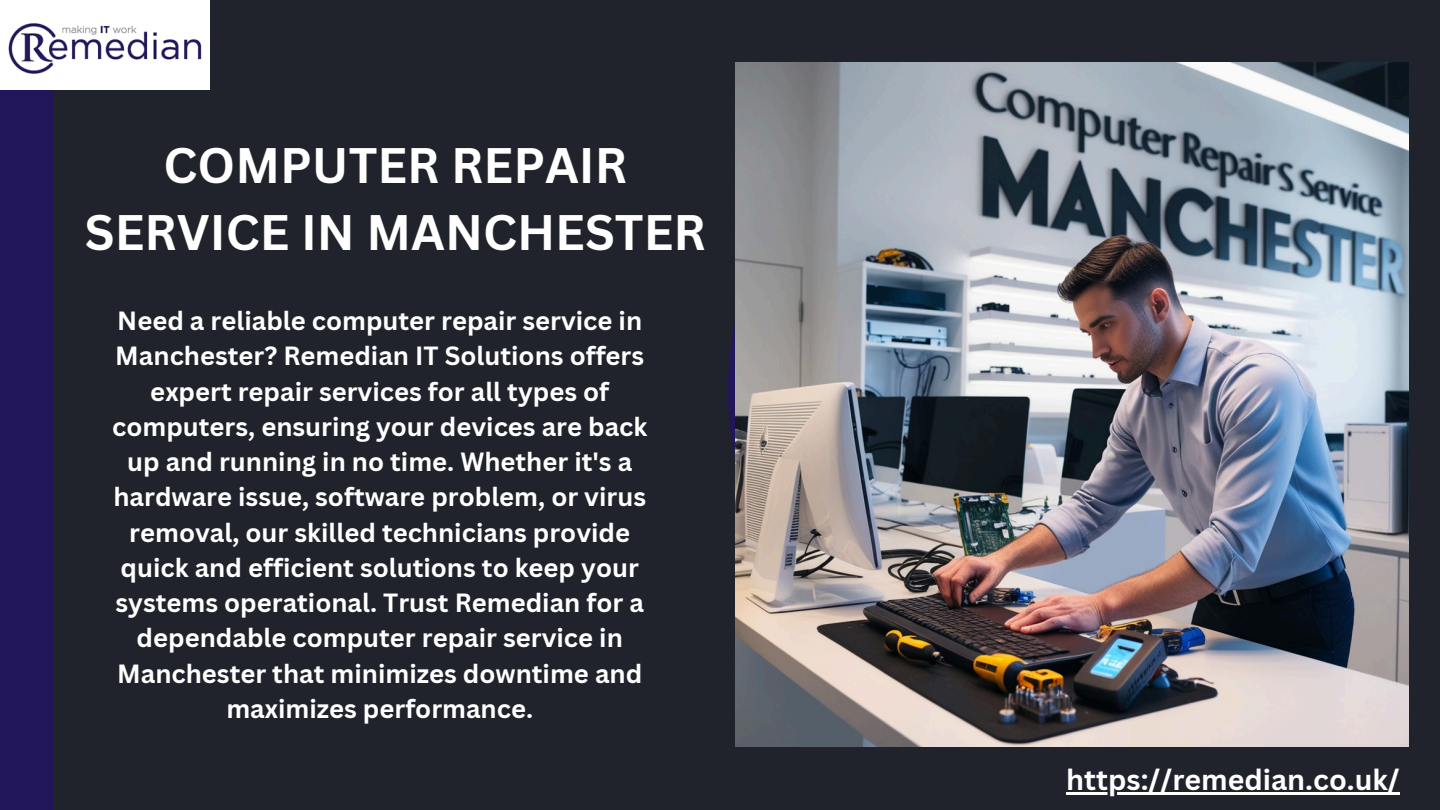
<style>
.page{position:relative;width:1440px;height:810px;background:#20232b}
.page>*{position:absolute;margin:0;border:0;box-sizing:border-box;transform-origin:0 0}
.t1{font:700 48.6px/67.7px "Canva Sans";color:#fff;text-align:center}
.t2{font:700 28.5px "Canva Sans";color:#fff}
.t3{font:700 25.7px/35.2px "Canva Sans";color:#fff;text-align:center}
</style>
<div class="page">
<div style="left:0;top:0;width:54px;height:810px;background:#211659"></div>
<img style="left:0;top:0;width:210px;height:89px">
<img style="left:735px;top:63px;width:674px;height:684px">
<hr style="left:1066px;top:792px;width:334px;height:2px;background:#fff">
<p class="t1" style="left:85px;top:130px;width:622px">COMPUTER REPAIR<br>SERVICE IN MANCHESTER</p>
<p class="t3" style="left:112px;top:303px;width:537px">Need a reliable computer repair service in Manchester? Remedian IT Solutions offers expert repair services for all types of computers, ensuring your devices are back up and running in no time. Whether it's a hardware issue, software problem, or virus removal, our skilled technicians provide quick and efficient solutions to keep your systems operational. Trust Remedian for a dependable computer repair service in Manchester that minimizes downtime and maximizes performance.</p>
<h2 class="t2" style="left:1066px;top:760px;width:335px">https://remedian.co.uk/</h2>
</div>
